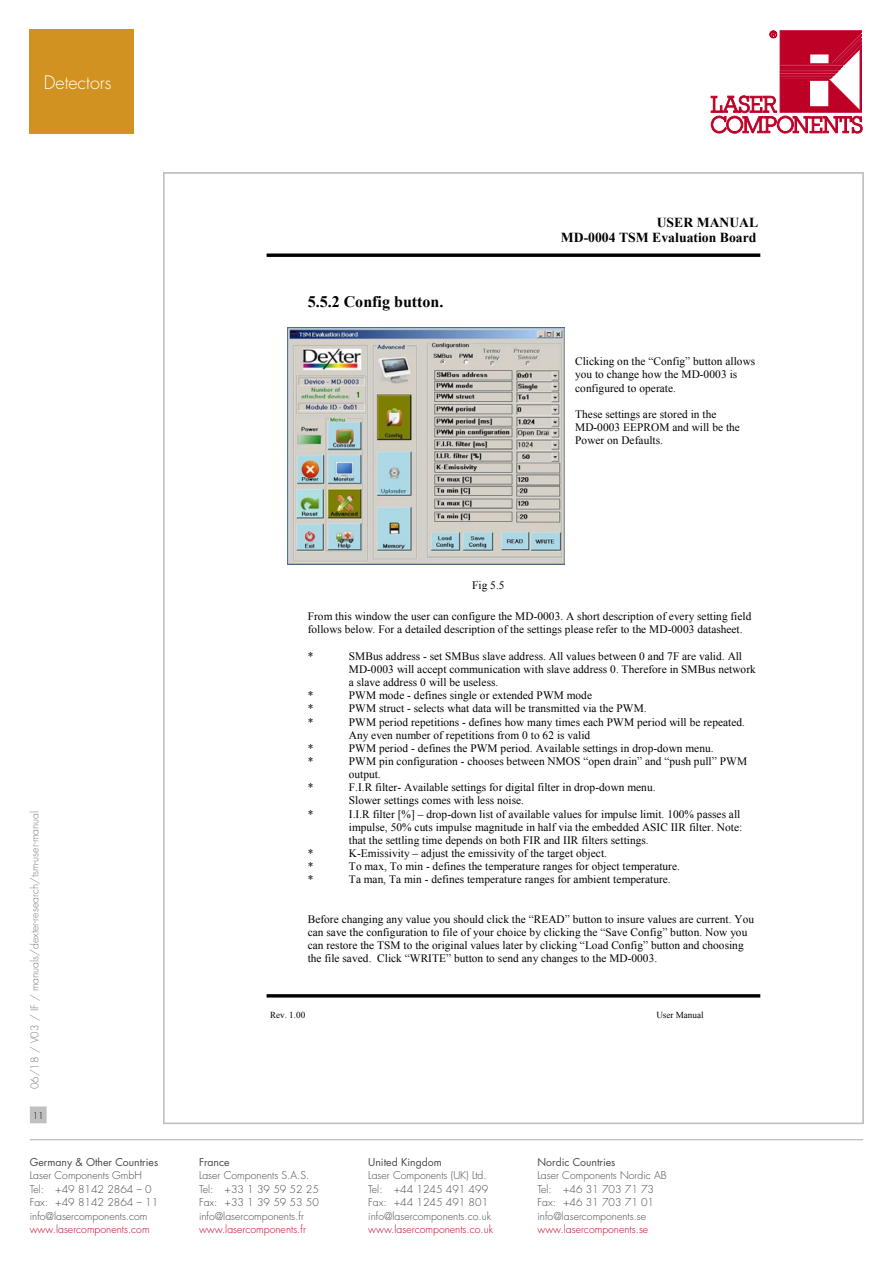
<style>
.page{position:relative;width:893px;height:1263px;background:#fff}
.page>*{position:absolute;margin:0;border:0;box-sizing:border-box;transform-origin:0 0}
.t1{font:300 18px "Futura Std";color:#fff}
.t2{font:700 16.05px "Times New Roman";color:#000}
.t3{font:700 13.65px/15.8px "Times New Roman";color:#000;text-align:right}
.t4{font:11.4px/13.2px "Times New Roman";letter-spacing:.005em;color:#000}
.t5{font:300 10.5px/13.5px "Futura Std";color:#484848}
.t6{font:300 10.5px "Futura Std";color:#be0027}
.t7{font:10.5px "Futura Std";color:#484848}
.t8{font:300 10.5px "Futura Std";color:#7c7c7c}
.t9{font:9.15px "Times New Roman";color:#000}
.t10{font:300 9px "Futura Std";color:#000}
</style>
<div class="page">
<svg style="left:710px;top:30px;width:153px;height:104px"></svg>
<svg style="left:711px;top:31px;width:151px;height:102px"></svg>
<hr style="left:30px;top:1139px;width:833px;height:1px;background:#c0c0c0">
<div style="left:31px;top:1107px;width:15px;height:16px;background:#c0c0c0"></div>
<div style="left:30px;top:1106px;width:17px;height:17px;border:1px solid #c0c0c0"></div>
<svg style="left:267px;top:253px;width:493px;height:4px;background:#242424"></svg>
<hr style="left:267px;top:994px;width:493px;height:3px;background:#000">
<img style="left:287px;top:327px;width:278px;height:237px">
<div style="left:30px;top:30px;width:104px;height:104px;background:#d19221"></div>
<h1 class="t1" style="left:44px;top:72px;width:69px">Detectors</h1>
<h2 class="t2" style="left:308px;top:290px;width:137px">5.5.2 Config button.</h2>
<p class="t3" style="left:561px;top:214px;width:199px">USER MANUAL<br>MD-0004 TSM Evaluation Board</p>
<p class="t4" style="left:575px;top:355px;width:182px">Clicking on the “Config” button allows you to change how the MD-0003 is configured to operate.</p>
<p class="t4" style="left:575px;top:407px;width:166px">These settings are stored in the<br>MD-0003 EEPROM and will be the<br>Power on Defaults.</p>
<p class="t8" style="left:28px;top:1089px;width:280px;rotate:-90deg">06/18 / V03 / IF / manuals/dexter-research/tsm-user-manual</p>
<p class="t10" style="left:33px;top:1110px;width:13px">11</p>
<p class="t7" style="left:30px;top:1155px;width:130px">Germany &amp; Other Countries</p>
<p class="t5" style="left:30px;top:1169px;width:130px">Laser Components GmbH<br>Tel: +49 8142 2864 – 0<br>Fax: +49 8142 2864 – 11 info@lasercomponents.com</p>
<p class="t6" style="left:30px;top:1223px;width:121px">www.lasercomponents.com</p>
<p class="t4" style="left:472px;top:578px;width:34px">Fig 5.5</p>
<p class="t4" style="left:308px;top:610px;width:445px">From this window the user can configure the MD-0003. A short description of every setting field follows below. For a detailed description of the settings please refer to the MD-0003 datasheet.</p>
<p class="t4" style="left:308px;top:649px;width:7px">*</p>
<p class="t4" style="left:349px;top:649px;width:408px">SMBus address - set SMBus slave address. All values between 0 and 7F are valid. All<br>MD-0003 will accept communication with slave address 0. Therefore in SMBus network a slave address 0 will be useless.</p>
<p class="t4" style="left:308px;top:689px;width:7px">*</p>
<p class="t4" style="left:349px;top:689px;width:245px">PWM mode - defines single or extended PWM mode</p>
<p class="t4" style="left:308px;top:702px;width:7px">*</p>
<p class="t4" style="left:349px;top:702px;width:299px">PWM struct - selects what data will be transmitted via the PWM.</p>
<p class="t4" style="left:308px;top:715px;width:7px">*</p>
<p class="t4" style="left:349px;top:715px;width:398px">PWM period repetitions - defines how many times each PWM period will be repeated.<br>Any even number of repetitions from 0 to 62 is valid</p>
<p class="t4" style="left:308px;top:741px;width:7px">*</p>
<p class="t4" style="left:349px;top:741px;width:366px">PWM period - defines the PWM period. Available settings in drop-down menu.</p>
<p class="t4" style="left:308px;top:754px;width:7px">*</p>
<p class="t4" style="left:349px;top:754px;width:400px">PWM pin configuration - chooses between NMOS “open drain” and “push pull” PWM output.</p>
<p class="t4" style="left:308px;top:781px;width:7px">*</p>
<p class="t4" style="left:349px;top:781px;width:308px">F.I.R filter- Available settings for digital filter in drop-down menu.<br>Slower settings comes with less noise.</p>
<p class="t4" style="left:308px;top:807px;width:7px">*</p>
<p class="t4" style="left:349px;top:807px;width:395px">I.I.R filter [%] – drop-down list of available values for impulse limit. 100% passes all impulse, 50% cuts impulse magnitude in half via the embedded ASIC IIR filter. Note: that the settling time depends on both FIR and IIR filters settings.</p>
<p class="t4" style="left:308px;top:846px;width:7px">*</p>
<p class="t4" style="left:349px;top:846px;width:260px">K-Emissivity – adjust the emissivity of the target object.</p>
<p class="t4" style="left:308px;top:859px;width:7px">*</p>
<p class="t4" style="left:349px;top:859px;width:333px">To max, To min - defines the temperature ranges for object temperature.</p>
<p class="t4" style="left:308px;top:873px;width:7px">*</p>
<p class="t4" style="left:349px;top:873px;width:323px">Ta man, Ta min - defines temperature ranges for ambient temperature.</p>
<p class="t4" style="left:308px;top:912px;width:448px">Before changing any value you should click the “READ” button to insure values are current. You can save the configuration to file of your choice by clicking the “Save Config” button. Now you can restore the TSM to the original values later by clicking “Load Config” button and choosing the file saved. Click “WRITE” button to send any changes to the MD-0003.</p>
<p class="t9" style="left:270px;top:1008px;width:37px">Rev. 1.00</p>
<p class="t9" style="left:656px;top:1008px;width:49px">User Manual</p>
<p class="t7" style="left:199px;top:1155px;width:32px">France</p>
<p class="t5" style="left:199px;top:1169px;width:121px">Laser Components S.A.S.<br>Tel: +33 1 39 59 52 25<br>Fax: +33 1 39 59 53 50 info@lasercomponents.fr</p>
<p class="t6" style="left:199px;top:1223px;width:108px">www.lasercomponents.fr</p>
<p class="t7" style="left:368px;top:1155px;width:75px">United Kingdom</p>
<p class="t5" style="left:368px;top:1169px;width:124px">Laser Components (UK) Ltd.<br>Tel: +44 1245 491 499<br>Fax: +44 1245 491 801 info@lasercomponents.co.uk</p>
<p class="t6" style="left:368px;top:1223px;width:126px">www.lasercomponents.co.uk</p>
<p class="t7" style="left:537px;top:1155px;width:79px">Nordic Countries</p>
<p class="t5" style="left:537px;top:1169px;width:131px">Laser Components Nordic AB<br>Tel: +46 31 703 71 73<br>Fax: +46 31 703 71 01 info@lasercomponents.se</p>
<p class="t6" style="left:537px;top:1223px;width:112px">www.lasercomponents.se</p>
</div>
